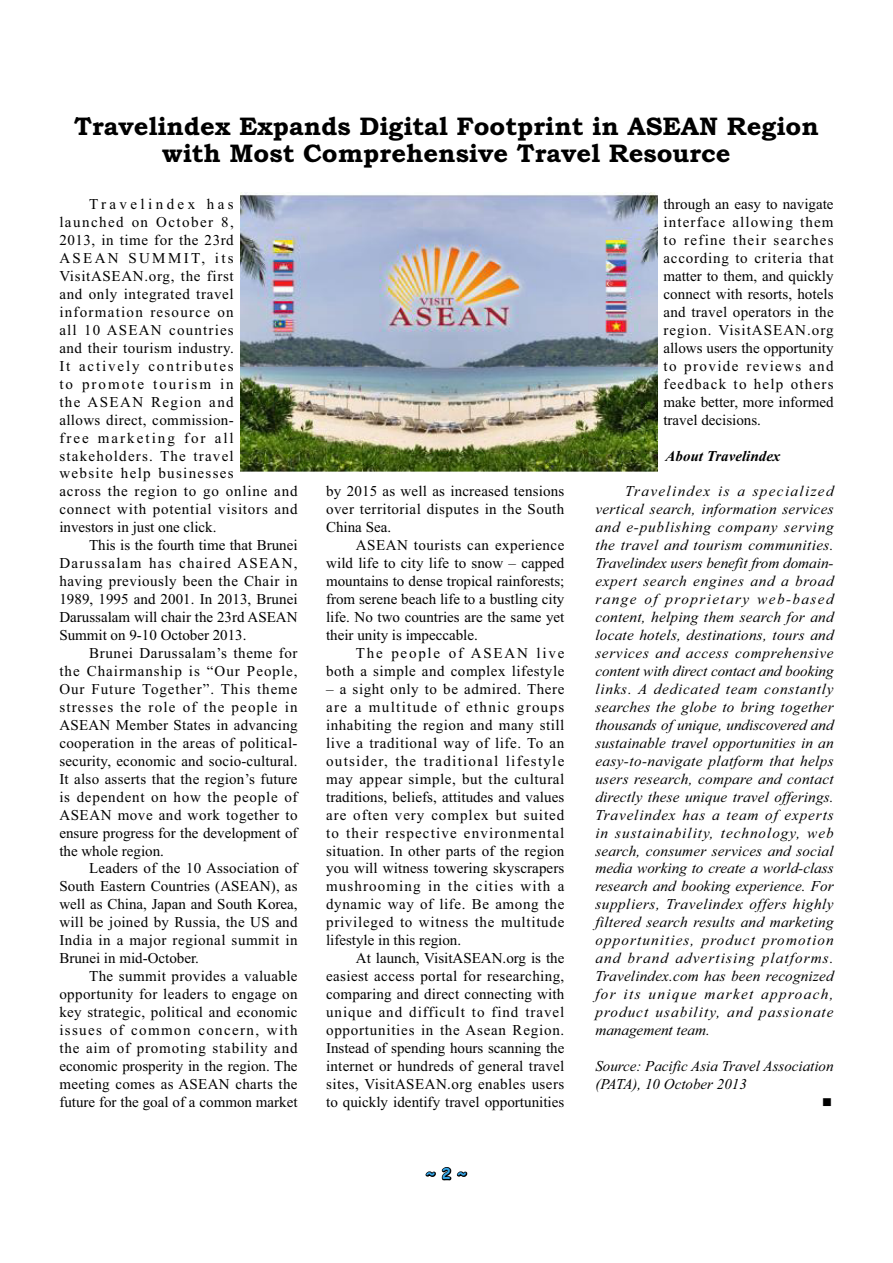
<style>
.page{position:relative;width:893px;height:1263px;background:#fff}
.page>*{position:absolute;margin:0;border:0;box-sizing:border-box;transform-origin:0 0}
.t1{font:700 25.5px/27px "Bookman Old Style";color:#000;text-align:center}
.t2{font:15px/18px "Times New Roman";letter-spacing:.03em;color:#000;text-align:justify}
.t3{font:italic 15px/18px "Times New Roman";color:#000;text-align:justify}
.t4{font:15px/18px "Times New Roman";letter-spacing:.08em;color:#000}
.t5{font:italic 700 15px "Times New Roman";color:#000}
.t6{font:700 15px "Comic Sans MS";color:#36a7e9}
</style>
<div class="page">
<svg style="left:425px;top:1167px;width:43px;height:14px"></svg>
<img style="left:240px;top:193px;width:417px;height:279px">
<h1 class="t1" style="left:74px;top:115px;width:746px">Travelindex Expands Digital Footprint in ASEAN Region with Most Comprehensive Travel Resource</h1>
<p class="t4" style="left:59px;top:196px;width:240px;text-indent:30px">Travelindex has launched on October 8,<br>2013, in time for the 23rd<br>ASEAN SUMMIT, its<br>VisitASEAN.org, the first<br>and only integrated travel information resource on<br>all 10 ASEAN countries<br>and their tourism industry.<br>It actively contributes<br>to promote tourism in<br>the ASEAN Region and<br>allows direct, commission-<br>free marketing for all stakeholders. The travel<br>website help businesses<br>across the region to go online and connect with potential visitors and investors in just one click.</p>
<p class="t2" style="left:59px;top:538px;width:240px;text-indent:30px">This is the fourth time that Brunei Darussalam has chaired ASEAN, having previously been the Chair in 1989, 1995 and 2001. In 2013, Brunei Darussalam will chair the 23rd ASEAN Summit on 9-10 October 2013.</p>
<p class="t2" style="left:59px;top:645px;width:240px;text-indent:30px">Brunei Darussalam’s theme for the Chairmanship is “Our People, Our Future Together”. This theme stresses the role of the people in ASEAN Member States in advancing cooperation in the areas of political&shy;security, economic and socio-cultural.<br>It also asserts that the region’s future is dependent on how the people of ASEAN move and work together to ensure progress for the development of the whole region.</p>
<p class="t2" style="left:59px;top:861px;width:240px;text-indent:30px">Leaders of the 10 Association of South Eastern Countries (ASEAN), as well as China, Japan and South Korea, will be joined by Russia, the US and India in a major regional summit in Brunei in mid-October.</p>
<p class="t2" style="left:59px;top:968px;width:240px;text-indent:30px">The summit provides a valuable opportunity for leaders to engage on key strategic, political and economic issues of common concern, with the aim of promoting stability and economic prosperity in the region. The meeting comes as ASEAN charts the future for the goal of a common market</p>
<p class="t2" style="left:663px;top:196px;width:172px">through an easy to navigate interface allowing them to refine their searches according to criteria that matter to them, and quickly connect with resorts, hotels and travel operators in the region. VisitASEAN.org allows users the opportunity to provide reviews and feedback to help others make better, more informed travel decisions.</p>
<p class="t5" style="left:665px;top:450px;width:116px">About Travelindex</p>
<p class="t3" style="left:595px;top:484px;width:240px;text-indent:30px">Travelindex is a specialized vertical search, information services and e-publishing company serving the travel and tourism communities.<br>Travelindex users benefit from domain&shy;expert search engines and a broad range of proprietary web-based content, helping them search for and locate hotels, destinations, tours and services and access comprehensive content with direct contact and booking links. A dedicated team constantly searches the globe to bring together thousands of unique, undiscovered and sustainable travel opportunities in an easy-to-navigate platform that helps users research, compare and contact directly these unique travel offerings.<br>Travelindex has a team of experts in sustainability, technology, web search, consumer services and social media working to create a world-class research and booking experience. For suppliers, Travelindex offers highly filtered search results and marketing opportunities, product promotion and brand advertising platforms.<br>Travelindex.com has been recognized for its unique market approach, product usability, and passionate management team.</p>
<p class="t3" style="left:595px;top:1058px;width:240px">Source: Pacific Asia Travel Association (PATA), 10 October 2013</p>
<p class="t2" style="left:326px;top:484px;width:240px">by 2015 as well as increased tensions over territorial disputes in the South China Sea.</p>
<p class="t2" style="left:326px;top:538px;width:240px;text-indent:30px">ASEAN tourists can experience wild life to city life to snow – capped mountains to dense tropical rainforests; from serene beach life to a bustling city life. No two countries are the same yet their unity is impeccable.</p>
<p class="t2" style="left:326px;top:645px;width:240px;text-align:right">The people of ASEAN live both a simple and complex lifestyle</p>
<p class="t2" style="left:326px;top:681px;width:240px">– a sight only to be admired. There are a multitude of ethnic groups inhabiting the region and many still live a traditional way of life. To an outsider, the traditional lifestyle may appear simple, but the cultural traditions, beliefs, attitudes and values are often very complex but suited to their respective environmental situation. In other parts of the region you will witness towering skyscrapers mushrooming in the cities with a dynamic way of life. Be among the privileged to witness the multitude lifestyle in this region.</p>
<p class="t2" style="left:326px;top:951px;width:240px;text-indent:30px">At launch, VisitASEAN.org is the easiest access portal for researching, comparing and direct connecting with unique and difficult to find travel opportunities in the Asean Region.<br>Instead of spending hours scanning the internet or hundreds of general travel sites, VisitASEAN.org enables users to quickly identify travel opportunities</p>
<p class="t6" style="left:426px;top:1165px;width:42px">~ 2 ~</p>
</div>
